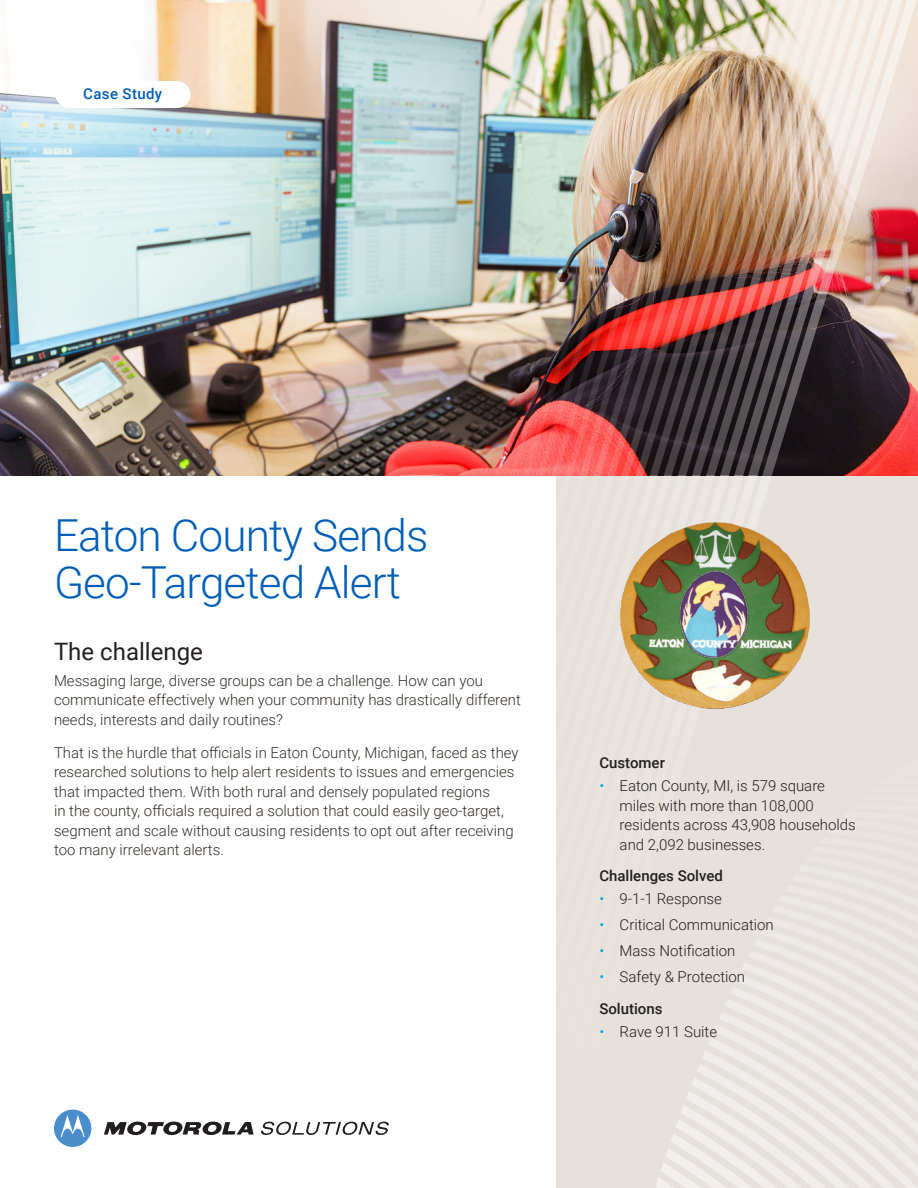
<style>
.page{position:relative;width:918px;height:1188px;background:#fff}
.page>*{position:absolute;margin:0;border:0;box-sizing:border-box;transform-origin:0 0}
.H1_-_Content_Header{font:300 44.1px/46.8px "Roboto";letter-spacing:-.02em;color:#005eb8}
.H2_-_Content_Header{font:24px "Roboto";color:#231f20}
.Body_Copy{font:300 15px/19.5px "Roboto";color:#352f2a}
.t1{font:300 15px/19.5px "Roboto";color:#231f20}
.H4_-_Content_Header{font:500 15px "Roboto";color:#231f20}
.t2{font:500 15px "Roboto";letter-spacing:.025em;color:#005eb8}
.s1{color:#00a3e0}
</style>
<div class="page">
<img style="left:0;top:0;width:221px;height:475px">
<div style="left:556px;top:475px;width:362px;height:713px;background:#e7e1dc"></div>
<div style="left:650px;top:770px;width:268px;height:9px;background:#e7e1dc"></div>
<div style="left:650px;top:795px;width:268px;height:8px;background:#e7e1dc"></div>
<div style="left:650px;top:803px;width:268px;height:8px;background:#e7e1dc"></div>
<div style="left:650px;top:811px;width:268px;height:8px;background:#e7e1dc"></div>
<div style="left:650px;top:819px;width:268px;height:9px;background:#e7e1dc"></div>
<div style="left:650px;top:828px;width:268px;height:8px;background:#e7e1dc"></div>
<div style="left:650px;top:836px;width:268px;height:8px;background:#e7e1dc"></div>
<div style="left:650px;top:844px;width:268px;height:8px;background:#e7e1dc"></div>
<div style="left:650px;top:852px;width:268px;height:8px;background:#e7e1dc"></div>
<div style="left:650px;top:860px;width:268px;height:8px;background:#e7e1dc"></div>
<div style="left:650px;top:868px;width:268px;height:9px;background:#e7e1dc"></div>
<div style="left:650px;top:877px;width:268px;height:8px;background:#e7e1dc"></div>
<div style="left:650px;top:885px;width:268px;height:8px;background:#e7e1dc"></div>
<div style="left:650px;top:893px;width:268px;height:8px;background:#e7e1dc"></div>
<div style="left:650px;top:901px;width:268px;height:8px;background:#e7e1dc"></div>
<div style="left:650px;top:909px;width:268px;height:8px;background:#e7e1dc"></div>
<div style="left:650px;top:917px;width:268px;height:9px;background:#e7e1dc"></div>
<svg style="left:650px;top:926px;width:268px;height:8px;background:#e8e3de"></svg>
<svg style="left:650px;top:934px;width:268px;height:8px;background:#e8e3de"></svg>
<svg style="left:650px;top:942px;width:268px;height:8px;background:#e8e3de"></svg>
<svg style="left:650px;top:950px;width:268px;height:8px;background:#e8e3de"></svg>
<svg style="left:650px;top:958px;width:268px;height:8px;background:#e8e3de"></svg>
<svg style="left:650px;top:966px;width:268px;height:9px;background:#e9e3df"></svg>
<svg style="left:650px;top:975px;width:268px;height:8px;background:#e9e3df"></svg>
<svg style="left:650px;top:983px;width:268px;height:8px;background:#e9e3df"></svg>
<svg style="left:650px;top:991px;width:268px;height:8px;background:#e9e3df"></svg>
<svg style="left:650px;top:999px;width:268px;height:8px;background:#e9e4df"></svg>
<svg style="left:650px;top:1007px;width:268px;height:9px;background:#e9e4df"></svg>
<svg style="left:650px;top:1016px;width:268px;height:8px;background:#e9e4e0"></svg>
<svg style="left:650px;top:1024px;width:268px;height:8px;background:#e9e4e0"></svg>
<svg style="left:650px;top:1032px;width:268px;height:156px;background:#ebe6e1"></svg>
<img style="left:221px;top:0;width:263px;height:475px">
<img style="left:484px;top:0;width:434px;height:475px">
<img style="left:612px;top:517px;width:206px;height:196px">
<svg style="left:104px;top:1122px;width:150px;height:14px"></svg>
<svg style="left:261px;top:1122px;width:128px;height:13px"></svg>
<div style="left:54px;top:1110px;width:37px;height:37px;background:#498dcb;border-radius:50%"></div>
<svg style="left:61px;top:1115px;width:24px;height:22px"></svg>
<div style="left:56px;top:81px;width:135px;height:27px;background:#fff;border-radius:14px"></div>
<p class="t2" style="left:83px;top:84px;width:80px">Case Study</p>
<p class="H1_-_Content_Header" style="left:54px;top:511px;width:376px">Eaton County Sends<br>Geo-Targeted Alert</p>
<p class="H2_-_Content_Header" style="left:54px;top:634px;width:150px">The challenge</p>
<p class="Body_Copy" style="left:54px;top:670px;width:468px">Messaging large, diverse groups can be a challenge. How can you communicate effectively when your community has drastically different needs, interests and daily routines?</p>
<p class="Body_Copy" style="left:54px;top:742px;width:466px">That is the hurdle that officials in Eaton County, Michigan, faced as they researched solutions to help alert residents to issues and emergencies that impacted them. With both rural and densely populated regions<br>in the county, officials required a solution that could easily geo-target, segment and scale without causing residents to opt out after receiving too many irrelevant alerts.</p>
<p class="H4_-_Content_Header" style="left:599px;top:752px;width:67px">Customer</p>
<p class="t1" style="left:620px;top:775px;width:238px;text-indent:-20px"><span class="s1">•</span> Eaton County, MI, is 579 square miles with more than 108,000 residents across 43,908 households and 2,092 businesses.</p>
<p class="H4_-_Content_Header" style="left:599px;top:865px;width:125px">Challenges Solved</p>
<p class="t1" style="left:599px;top:888px;width:124px"><span class="s1">•</span> 9-1-1 Response</p>
<p class="t1" style="left:599px;top:914px;width:176px"><span class="s1">•</span> Critical Communication</p>
<p class="t1" style="left:599px;top:941px;width:137px"><span class="s1">•</span> Mass Notification</p>
<p class="t1" style="left:599px;top:967px;width:147px"><span class="s1">•</span> Safety &amp; Protection</p>
<p class="H4_-_Content_Header" style="left:599px;top:998px;width:65px">Solutions</p>
<p class="t1" style="left:599px;top:1021px;width:119px"><span class="s1">•</span> Rave 911 Suite</p>
</div>
